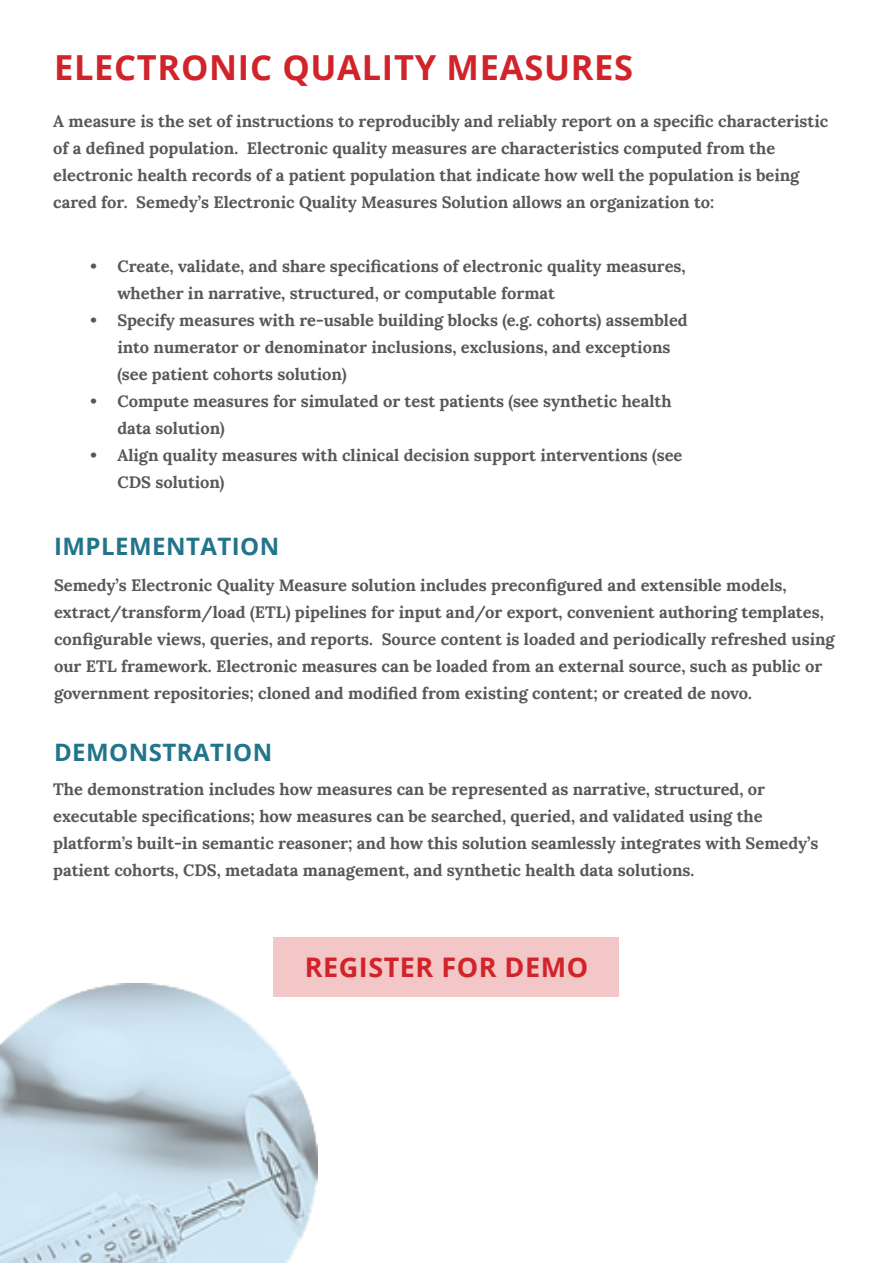
<style>
.page{position:relative;width:893px;height:1263px;background:#fff}
.page>*{position:absolute;margin:0;border:0;box-sizing:border-box;transform-origin:0 0}
._12_Content_gray_Beb{font:700 34.5px "Open Sans";letter-spacing:.02em;color:#d1232a}
._12_Content_gray_Beb-2{font:700 27px "Open Sans";letter-spacing:.02em;color:#d1232a}
._12_Content_gray_Beb-3{font:700 24px "Open Sans";letter-spacing:.02em;color:#22748b}
.Page_Body_Text_-_Bla{font:700 16.5px/27px "Lora";color:#57585a}
</style>
<div class="page">
<img style="left:0;top:983px;width:318px;height:280px">
<div style="left:274px;top:938px;width:345px;height:59px;background:#f3c6c7"></div>
<p class="_12_Content_gray_Beb" style="left:54px;top:44px;width:581px">ELECTRONIC QUALITY MEASURES</p>
<p class="Page_Body_Text_-_Bla" style="left:53px;top:106px;width:777px">A measure is the set of instructions to reproducibly and reliably report on a specific characteristic of a defined population. Electronic quality measures are characteristics computed from the electronic health records of a patient population that indicate how well the population is being cared for. Semedy’s Electronic Quality Measures Solution allows an organization to:</p>
<p class="Page_Body_Text_-_Bla" style="left:117px;top:251px;width:570px;text-indent:-27px">• Create, validate, and share specifications of electronic quality measures, whether in narrative, structured, or computable format</p>
<p class="Page_Body_Text_-_Bla" style="left:117px;top:305px;width:572px;text-indent:-27px">• Specify measures with re-usable building blocks (e.g. cohorts) assembled into numerator or denominator inclusions, exclusions, and exceptions (see patient cohorts solution)</p>
<p class="Page_Body_Text_-_Bla" style="left:117px;top:386px;width:556px;text-indent:-27px">• Compute measures for simulated or test patients (see synthetic health data solution)</p>
<p class="Page_Body_Text_-_Bla" style="left:117px;top:440px;width:567px;text-indent:-27px">• Align quality measures with clinical decision support interventions (see<br>CDS solution)</p>
<p class="_12_Content_gray_Beb-3" style="left:54px;top:529px;width:227px">IMPLEMENTATION</p>
<p class="Page_Body_Text_-_Bla" style="left:54px;top:569px;width:782px">Semedy’s Electronic Quality Measure solution includes preconfigured and extensible models, extract/transform/load (ETL) pipelines for input and/or export, convenient authoring templates, configurable views, queries, and reports. Source content is loaded and periodically refreshed using our ETL framework. Electronic measures can be loaded from an external source, such as public or government repositories; cloned and modified from existing content; or created de novo.</p>
<p class="_12_Content_gray_Beb-3" style="left:54px;top:735px;width:220px">DEMONSTRATION</p>
<p class="Page_Body_Text_-_Bla" style="left:53px;top:774px;width:767px">The demonstration includes how measures can be represented as narrative, structured, or executable specifications; how measures can be searched, queried, and validated using the platform’s built-in semantic reasoner; and how this solution seamlessly integrates with Semedy’s patient cohorts, CDS, metadata management, and synthetic health data solutions.</p>
<p class="_12_Content_gray_Beb-2" style="left:305px;top:948px;width:285px">REGISTER FOR DEMO</p>
</div>
